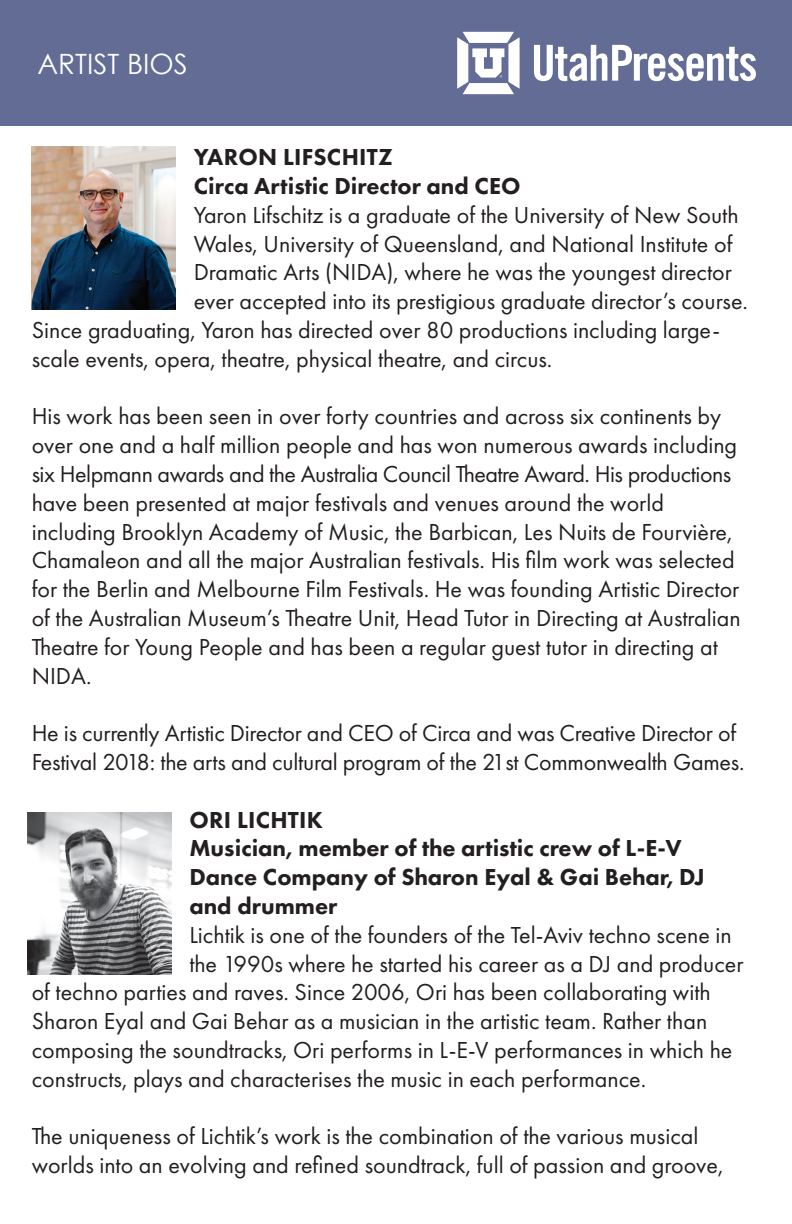
<style>
.page{position:relative;width:792px;height:1224px;background:#fff}
.page>*{position:absolute;margin:0;border:0;box-sizing:border-box;transform-origin:0 0}
.t1{font:28px "Century Gothic";color:#fff}
.t2{font:24px/28.8px "Futura PT";color:#231f20}
.t3{font:800 24px/28.8px "Futura PT";color:#231f20}
</style>
<div class="page">
<div style="left:0;top:0;width:792px;height:126px;background:#626c94"></div>
<svg style="left:534px;top:45px;width:222px;height:36px"></svg>
<svg style="left:457px;top:32px;width:63px;height:62px"></svg>
<img style="left:27px;top:812px;width:144px;height:162px">
<img style="left:32px;top:147px;width:144px;height:162px">
<p class="t1" style="left:37px;top:44px;width:152px">ARTIST BIOS</p>
<p class="t3" style="left:194px;top:142px;width:328px">YARON LIFSCHITZ<br>Circa Artistic Director and CEO</p>
<p class="t2" style="left:194px;top:200px;width:547px">Yaron Lifschitz is a graduate of the University of New South</p>
<p class="t2" style="left:194px;top:229px;width:540px">Wales, University of Queensland, and National Institute of</p>
<p class="t2" style="left:194px;top:258px;width:540px">Dramatic Arts (NIDA), where he was the youngest director</p>
<p class="t2" style="left:194px;top:287px;width:556px">ever accepted into its prestigious graduate director’s course.</p>
<p class="t2" style="left:32px;top:315px;width:690px">Since graduating, Yaron has directed over 80 productions including large-</p>
<p class="t2" style="left:32px;top:344px;width:522px">scale events, opera, theatre, physical theatre, and circus.</p>
<p class="t2" style="left:32px;top:402px;width:711px">His work has been seen in over forty countries and across six continents by over one and a half million people and has won numerous awards including six Helpmann awards and the Australia Council Theatre Award. His productions have been presented at major festivals and venues around the world including Brooklyn Academy of Music, the Barbican, Les Nuits de Fourvière, Chamaleon and all the major Australian festivals. His film work was selected for the Berlin and Melbourne Film Festivals. He was founding Artistic Director of the Australian Museum’s Theatre Unit, Head Tutor in Directing at Australian Theatre for Young People and has been a regular guest tutor in directing at NIDA.</p>
<p class="t2" style="left:32px;top:719px;width:714px">He is currently Artistic Director and CEO of Circa and was Creative Director of<br>Festival 2018: the arts and cultural program of the 21st Commonwealth Games.</p>
<p class="t3" style="left:189px;top:805px;width:517px">ORI LICHTIK<br>Musician, member of the artistic crew of L-E-V<br>Dance Company of Sharon Eyal &amp; Gai Behar, DJ and drummer</p>
<p class="t2" style="left:189px;top:920px;width:544px">Lichtik is one of the founders of the Tel-Aviv techno scene in</p>
<p class="t2" style="left:189px;top:949px;width:556px">the 1990s where he started his career as a DJ and producer</p>
<p class="t2" style="left:32px;top:978px;width:681px">of techno parties and raves. Since 2006, Ori has been collaborating with</p>
<p class="t2" style="left:32px;top:1007px;width:677px">Sharon Eyal and Gai Behar as a musician in the artistic team. Rather than</p>
<p class="t2" style="left:32px;top:1035px;width:702px">composing the soundtracks, Ori performs in L-E-V performances in which he</p>
<p class="t2" style="left:32px;top:1064px;width:616px">constructs, plays and characterises the music in each performance.</p>
<p class="t2" style="left:32px;top:1122px;width:693px">The uniqueness of Lichtik’s work is the combination of the various musical worlds into an evolving and refined soundtrack, full of passion and groove,</p>
</div>
